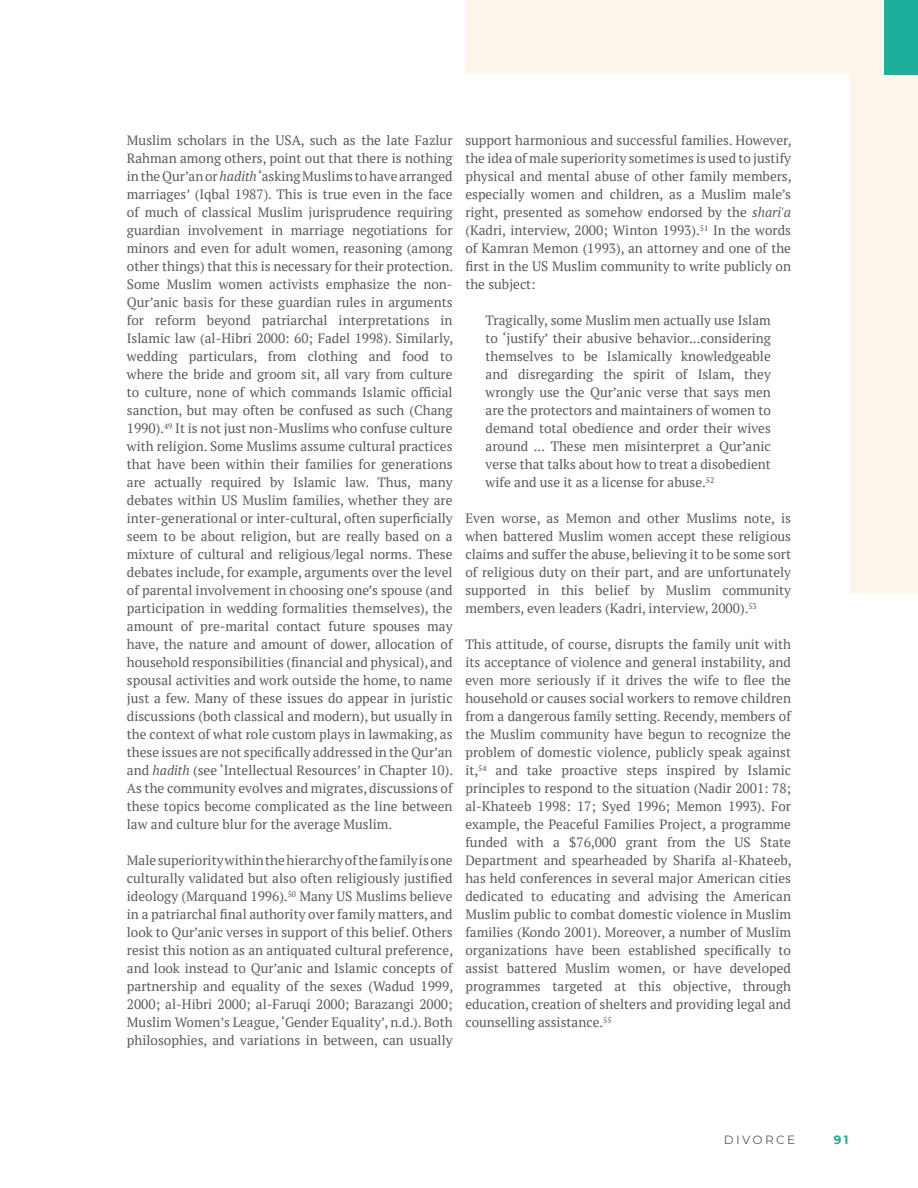
<style>
.page{position:relative;width:918px;height:1188px;background:#fff}
.page>*{position:absolute;margin:0;border:0;box-sizing:border-box;transform-origin:0 0}
.t1{font:13.5px/18px "PT Serif";color:#5a5a5b;text-align:justify}
.t2{font:12px "Montserrat";letter-spacing:.2em;color:#5a5a5b}
.t3{font:700 12px "Montserrat";color:#1caf9b}
.s1{font-style:italic}
</style>
<div class="page">
<div style="left:465px;top:0;width:453px;height:594px;background:#fdf4ea"></div>
<div style="left:68px;top:74px;width:782px;height:1040px;background:#fff"></div>
<div style="left:884px;top:0;width:34px;height:74px;background:#1caf9b"></div>
<p class="t1" style="left:127px;top:131px;width:328px">Muslim scholars in the USA, such as the late Fazlur Rahman among others, point out that there is nothing in the Qur’an or <span class="s1">hadith</span> ‘asking Muslims to have arranged marriages’ (Iqbal 1987). This is true even in the face of much of classical Muslim jurisprudence requiring guardian involvement in marriage negotiations for minors and even for adult women, reasoning (among other things) that this is necessary for their protection.<br>Some Muslim women activists emphasize the non-Qur’anic basis for these guardian rules in arguments for reform beyond patriarchal interpretations in Islamic law (al-Hibri 2000: 60; Fadel 1998). Similarly, wedding particulars, from clothing and food to where the bride and groom sit, all vary from culture to culture, none of which commands Islamic official sanction, but may often be confused as such (Chang 1990).<sup>49</sup> It is not just non-Muslims who confuse culture with religion. Some Muslims assume cultural practices that have been within their families for generations are actually required by Islamic law. Thus, many debates within US Muslim families, whether they are inter-generational or inter-cultural, often superficially seem to be about religion, but are really based on a mixture of cultural and religious/legal norms. These debates include, for example, arguments over the level of parental involvement in choosing one’s spouse (and participation in wedding formalities themselves), the amount of pre-marital contact future spouses may have, the nature and amount of dower, allocation of household responsibilities (financial and physical), and spousal activities and work outside the home, to name just a few. Many of these issues do appear in juristic discussions (both classical and modern), but usually in the context of what role custom plays in lawmaking, as these issues are not specifically addressed in the Qur’an and <span class="s1">hadith</span> (see ‘Intellectual Resources’ in Chapter 10).<br>As the community evolves and migrates, discussions of these topics become complicated as the line between law and culture blur for the average Muslim.</p>
<p class="t1" style="left:127px;top:851px;width:328px">Male superiority within the hierarchy of the family is one culturally validated but also often religiously justified ideology (Marquand 1996).<sup>50</sup> Many US Muslims believe in a patriarchal final authority over family matters, and look to Qur’anic verses in support of this belief. Others resist this notion as an antiquated cultural preference, and look instead to Qur’anic and Islamic concepts of partnership and equality of the sexes (Wadud 1999, 2000; al-Hibri 2000; al-Faruqi 2000; Barazangi 2000; Muslim Women’s League, ‘Gender Equality’, n.d.). Both philosophies, and variations in between, can usually</p>
<p class="t1" style="left:465px;top:131px;width:328px">support harmonious and successful families. However, the idea of male superiority sometimes is used to justify physical and mental abuse of other family members, especially women and children, as a Muslim male’s right, presented as somehow endorsed by the <span class="s1">shari'a </span>(Kadri, interview, 2000; Winton 1993).<sup>51</sup> In the words of Kamran Memon (1993), an attorney and one of the first in the US Muslim community to write publicly on the subject:</p>
<p class="t1" style="left:486px;top:311px;width:287px">Tragically, some Muslim men actually use Islam to ‘justify’ their abusive behavior...considering themselves to be Islamically knowledgeable and disregarding the spirit of Islam, they wrongly use the Qur’anic verse that says men are the protectors and maintainers of women to demand total obedience and order their wives around ... These men misinterpret a Qur’anic verse that talks about how to treat a disobedient wife and use it as a license for abuse.<sup>52</sup></p>
<p class="t1" style="left:465px;top:509px;width:327px">Even worse, as Memon and other Muslims note, is when battered Muslim women accept these religious claims and suffer the abuse, believing it to be some sort of religious duty on their part, and are unfortunately supported in this belief by Muslim community members, even leaders (Kadri, interview, 2000).<sup>53</sup></p>
<p class="t1" style="left:465px;top:635px;width:328px">This attitude, of course, disrupts the family unit with its acceptance of violence and general instability, and even more seriously if it drives the wife to flee the household or causes social workers to remove children from a dangerous family setting. Recendy, members of the Muslim community have begun to recognize the problem of domestic violence, publicly speak against it,<sup>54</sup> and take proactive steps inspired by Islamic principles to respond to the situation (Nadir 2001: 78; al-Khateeb 1998: 17; Syed 1996; Memon 1993). For example, the Peaceful Families Project, a programme funded with a $76,000 grant from the US State Department and spearheaded by Sharifa al-Khateeb, has held conferences in several major American cities dedicated to educating and advising the American Muslim public to combat domestic violence in Muslim families (Kondo 2001). Moreover, a number of Muslim organizations have been established specifically to assist battered Muslim women, or have developed programmes targeted at this objective, through education, creation of shelters and providing legal and counselling assistance.<sup>55</sup></p>
<p class="t2" style="left:724px;top:1131px;width:73px">DIVORCE</p>
<p class="t3" style="left:834px;top:1131px;width:16px">91</p>
</div>
